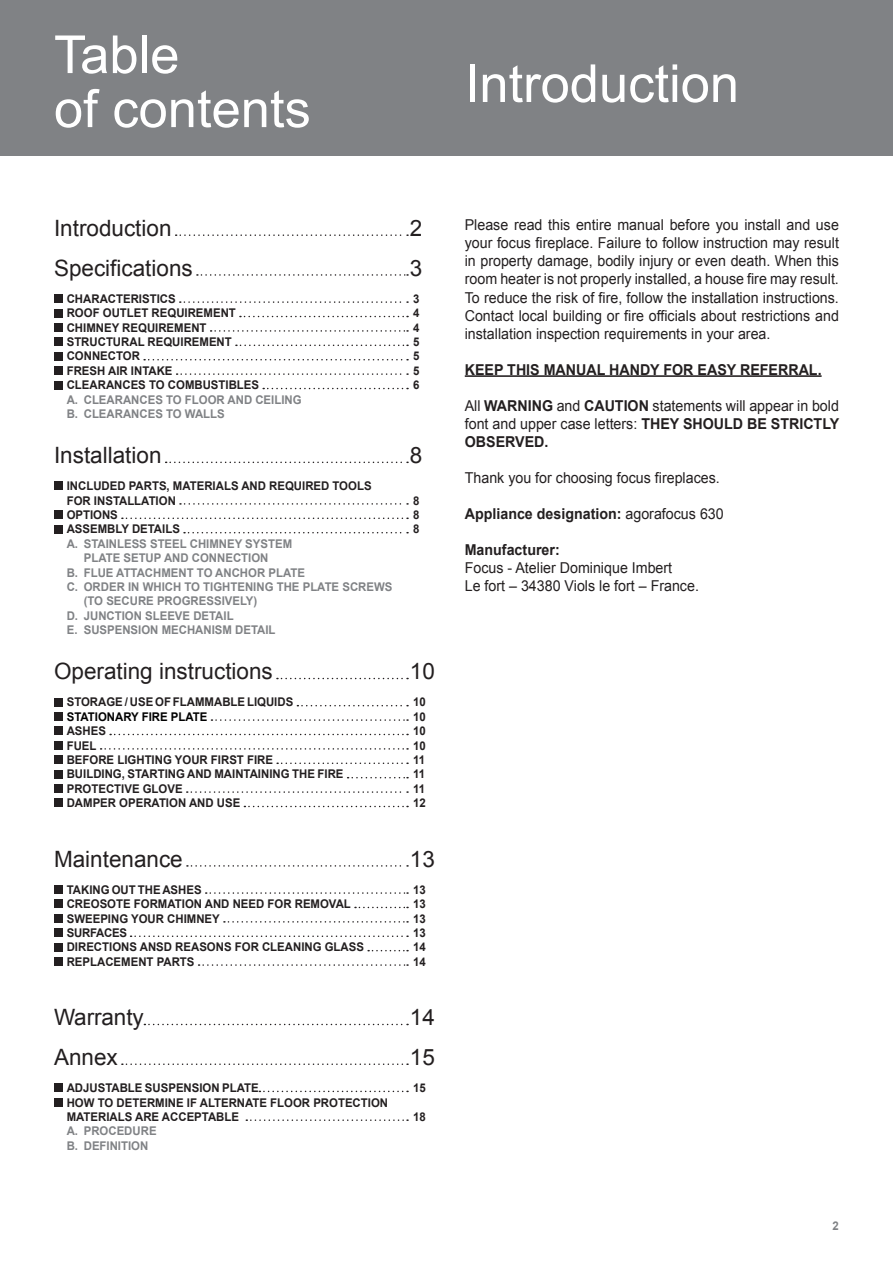
<style>
.page{position:relative;width:893px;height:1263px;background:#fff}
.page>*{position:absolute;margin:0;border:0;box-sizing:border-box;transform-origin:0 0}
.t1{font:52.5px/54px "Arial";color:#fff}
.t2{font:22.5px/39.8px "Arial";color:#231f20}
.t3{font:15px/18px "Arial";color:#231f20;text-align:justify;scale:.95 1}
.t4{font:700 15px "Arial";color:#231f20;scale:.95 1}
.t5{font:700 12px/14.4px "Arial";color:#231f20;scale:.95 1}
.t6{font:700 12px/14.4px "Arial";color:#808285;scale:.95 1}
.t7{font:700 12px "Arial";color:#000001;scale:.95 1}
.s1{font-weight:700}
.s2{font-weight:400}
</style>
<div class="page">
<div style="left:0;top:0;width:893px;height:156px;background:#808285"></div>
<hr style="left:465px;top:375px;width:357px;height:2px;background:#231f20">
<svg style="left:176px;top:234px;width:232px;height:2px"></svg>
<svg style="left:197px;top:274px;width:211px;height:2px"></svg>
<div style="left:54px;top:294px;width:9px;height:9px;background:#231f20"></div>
<svg style="left:180px;top:301px;width:228px;height:2px"></svg>
<div style="left:54px;top:309px;width:9px;height:8px;background:#231f20"></div>
<svg style="left:240px;top:316px;width:168px;height:1px"></svg>
<div style="left:54px;top:323px;width:9px;height:9px;background:#231f20"></div>
<svg style="left:211px;top:330px;width:197px;height:2px"></svg>
<div style="left:54px;top:338px;width:9px;height:8px;background:#231f20"></div>
<svg style="left:236px;top:345px;width:172px;height:1px"></svg>
<div style="left:54px;top:352px;width:9px;height:8px;background:#231f20"></div>
<svg style="left:144px;top:359px;width:264px;height:1px"></svg>
<div style="left:54px;top:366px;width:9px;height:9px;background:#231f20"></div>
<svg style="left:177px;top:373px;width:231px;height:2px"></svg>
<div style="left:54px;top:381px;width:9px;height:8px;background:#231f20"></div>
<svg style="left:263px;top:388px;width:145px;height:1px"></svg>
<svg style="left:166px;top:462px;width:242px;height:1px"></svg>
<div style="left:54px;top:482px;width:9px;height:8px;background:#231f20"></div>
<svg style="left:180px;top:503px;width:228px;height:2px"></svg>
<div style="left:54px;top:510px;width:9px;height:9px;background:#231f20"></div>
<svg style="left:122px;top:517px;width:286px;height:2px"></svg>
<div style="left:54px;top:525px;width:9px;height:8px;background:#231f20"></div>
<svg style="left:184px;top:532px;width:224px;height:1px"></svg>
<svg style="left:277px;top:678px;width:131px;height:1px"></svg>
<div style="left:54px;top:698px;width:9px;height:8px;background:#231f20"></div>
<svg style="left:297px;top:705px;width:111px;height:1px"></svg>
<div style="left:54px;top:712px;width:9px;height:9px;background:#231f20"></div>
<svg style="left:211px;top:719px;width:197px;height:2px"></svg>
<div style="left:54px;top:727px;width:9px;height:8px;background:#231f20"></div>
<svg style="left:110px;top:734px;width:298px;height:1px"></svg>
<div style="left:54px;top:741px;width:9px;height:9px;background:#231f20"></div>
<svg style="left:101px;top:748px;width:307px;height:2px"></svg>
<div style="left:54px;top:755px;width:9px;height:9px;background:#231f20"></div>
<svg style="left:277px;top:762px;width:131px;height:2px"></svg>
<div style="left:54px;top:770px;width:9px;height:8px;background:#231f20"></div>
<svg style="left:348px;top:777px;width:60px;height:1px"></svg>
<div style="left:54px;top:784px;width:9px;height:9px;background:#231f20"></div>
<svg style="left:187px;top:791px;width:221px;height:2px"></svg>
<div style="left:54px;top:799px;width:9px;height:8px;background:#231f20"></div>
<svg style="left:244px;top:806px;width:164px;height:1px"></svg>
<svg style="left:187px;top:865px;width:221px;height:2px"></svg>
<div style="left:54px;top:885px;width:9px;height:9px;background:#231f20"></div>
<svg style="left:206px;top:892px;width:202px;height:2px"></svg>
<div style="left:54px;top:900px;width:9px;height:8px;background:#231f20"></div>
<svg style="left:355px;top:907px;width:53px;height:1px"></svg>
<div style="left:54px;top:914px;width:9px;height:9px;background:#231f20"></div>
<svg style="left:224px;top:921px;width:184px;height:2px"></svg>
<div style="left:54px;top:928px;width:9px;height:9px;background:#231f20"></div>
<svg style="left:131px;top:935px;width:277px;height:2px"></svg>
<div style="left:54px;top:943px;width:9px;height:8px;background:#231f20"></div>
<svg style="left:368px;top:950px;width:40px;height:1px"></svg>
<div style="left:54px;top:957px;width:9px;height:9px;background:#231f20"></div>
<svg style="left:199px;top:964px;width:209px;height:2px"></svg>
<svg style="left:144px;top:1024px;width:264px;height:1px"></svg>
<svg style="left:122px;top:1063px;width:286px;height:2px"></svg>
<div style="left:54px;top:1084px;width:9px;height:8px;background:#231f20"></div>
<svg style="left:259px;top:1091px;width:149px;height:1px"></svg>
<div style="left:54px;top:1098px;width:9px;height:8px;background:#231f20"></div>
<svg style="left:246px;top:1119px;width:162px;height:2px"></svg>
<h1 class="t1" style="left:54px;top:28px;width:258px">Table<br>of contents</h1>
<h1 class="t1" style="left:465px;top:57px;width:276px">Introduction</h1>
<h2 class="t2" style="left:54px;top:208px;width:140px">Introduction<br>Specifications</h2>
<p class="t5" style="left:67px;top:292px;width:204px">CHARACTERISTICS<br>ROOF OUTLET REQUIREMENT<br>CHIMNEY REQUIREMENT<br>STRUCTURAL REQUIREMENT<br>CONNECTOR<br>FRESH AIR INTAKE<br>CLEARANCES TO COMBUSTIBLES</p>
<p class="t6" style="left:67px;top:393px;width:249px">A. CLEARANCES TO FLOOR AND CEILING<br>B. CLEARANCES TO WALLS</p>
<h2 class="t2" style="left:54px;top:435px;width:109px">Installation</h2>
<p class="t5" style="left:67px;top:479px;width:322px">INCLUDED PARTS, MATERIALS AND REQUIRED TOOLS<br>FOR INSTALLATION<br>OPTIONS<br>ASSEMBLY DETAILS</p>
<p class="t6" style="left:67px;top:537px;width:239px">A. STAINLESS STEEL CHIMNEY SYSTEM</p>
<p class="t6" style="left:84px;top:551px;width:196px">PLATE SETUP AND CONNECTION</p>
<p class="t6" style="left:67px;top:566px;width:252px">B. FLUE ATTACHMENT TO ANCHOR PLATE</p>
<p class="t6" style="left:67px;top:580px;width:344px">C. ORDER IN WHICH TO TIGHTENING THE PLATE SCREWS</p>
<p class="t6" style="left:84px;top:594px;width:184px">(TO SECURE PROGRESSIVELY)</p>
<p class="t6" style="left:67px;top:609px;width:177px">D. JUNCTION SLEEVE DETAIL</p>
<p class="t6" style="left:67px;top:623px;width:221px">E. SUSPENSION MECHANISM DETAIL</p>
<h2 class="t2" style="left:54px;top:652px;width:220px">Operating instructions</h2>
<p class="t5" style="left:67px;top:695px;width:240px">STORAGE / USE OF FLAMMABLE LIQUIDS</p>
<p class="t7" style="left:67px;top:709px;width:150px">STATIONARY FIRE PLATE</p>
<p class="t5" style="left:67px;top:724px;width:293px">ASHES<br>FUEL<br>BEFORE LIGHTING YOUR FIRST FIRE<br>BUILDING, STARTING AND MAINTAINING THE FIRE<br>PROTECTIVE GLOVE<br>DAMPER OPERATION AND USE</p>
<h2 class="t2" style="left:54px;top:839px;width:130px">Maintenance</h2>
<p class="t5" style="left:67px;top:883px;width:314px">TAKING OUT THE ASHES<br>CREOSOTE FORMATION AND NEED FOR REMOVAL<br>SWEEPING YOUR CHIMNEY<br>SURFACES<br>DIRECTIONS ANSD REASONS FOR CLEANING GLASS<br>REPLACEMENT PARTS</p>
<h2 class="t2" style="left:54px;top:998px;width:91px">Warranty<br>Annex</h2>
<p class="t5" style="left:67px;top:1081px;width:340px">ADJUSTABLE SUSPENSION PLATE<br>HOW TO DETERMINE IF ALTERNATE FLOOR PROTECTION<br>MATERIALS ARE ACCEPTABLE</p>
<p class="t6" style="left:67px;top:1124px;width:96px">A. PROCEDURE<br>B. DEFINITION</p>
<h2 class="t2" style="left:410px;top:208px;width:14px">2<br>3</h2>
<p class="t5" style="left:413px;top:292px;width:8px;text-align:justify">3<br>4<br>4<br>5<br>5<br>5<br>6</p>
<h2 class="t2" style="left:410px;top:435px;width:14px">8</h2>
<p class="t5" style="left:413px;top:494px;width:8px;text-align:justify">8<br>8<br>8</p>
<h2 class="t2" style="left:410px;top:652px;width:27px">10</h2>
<p class="t5" style="left:413px;top:695px;width:15px;text-align:justify">10<br>10<br>10<br>10<br>11<br>11<br>11<br>12</p>
<h2 class="t2" style="left:410px;top:839px;width:27px">13</h2>
<p class="t5" style="left:413px;top:883px;width:15px;text-align:justify">13<br>13<br>13<br>13<br>14<br>14</p>
<h2 class="t2" style="left:410px;top:998px;width:27px">14<br>15</h2>
<p class="t5" style="left:413px;top:1081px;width:15px">15</p>
<p class="t5" style="left:413px;top:1110px;width:15px">18</p>
<p class="t3" style="left:465px;top:216px;width:395px">Please read this entire manual before you install and use your focus fireplace. Failure to follow instruction may result in property damage, bodily injury or even death. When this room heater is not properly installed, a house fire may result.<br>To reduce the risk of fire, follow the installation instructions.<br>Contact local building or fire officials about restrictions and installation inspection requirements in your area.</p>
<p class="t4" style="left:465px;top:359px;width:377px">KEEP THIS MANUAL HANDY FOR EASY REFERRAL.</p>
<p class="t3" style="left:465px;top:396px;width:396px">All <span class="s1">WARNING</span> and <span class="s1">CAUTION</span> statements will appear in bold font and upper case letters: <span class="s1">THEY SHOULD BE STRICTLY OBSERVED.</span></p>
<p class="t3" style="left:465px;top:468px;width:270px">Thank you for choosing focus fireplaces.</p>
<p class="t4" style="left:465px;top:503px;width:274px">Appliance designation: <span class="s2">agorafocus 630</span></p>
<p class="t4" style="left:465px;top:539px;width:102px">Manufacturer:</p>
<p class="t3" style="left:465px;top:558px;width:248px">Focus - Atelier Dominique Imbert<br>Le fort – 34380 Viols le fort – France.</p>
<p class="t6" style="left:833px;top:1219px;width:8px">2</p>
</div>
